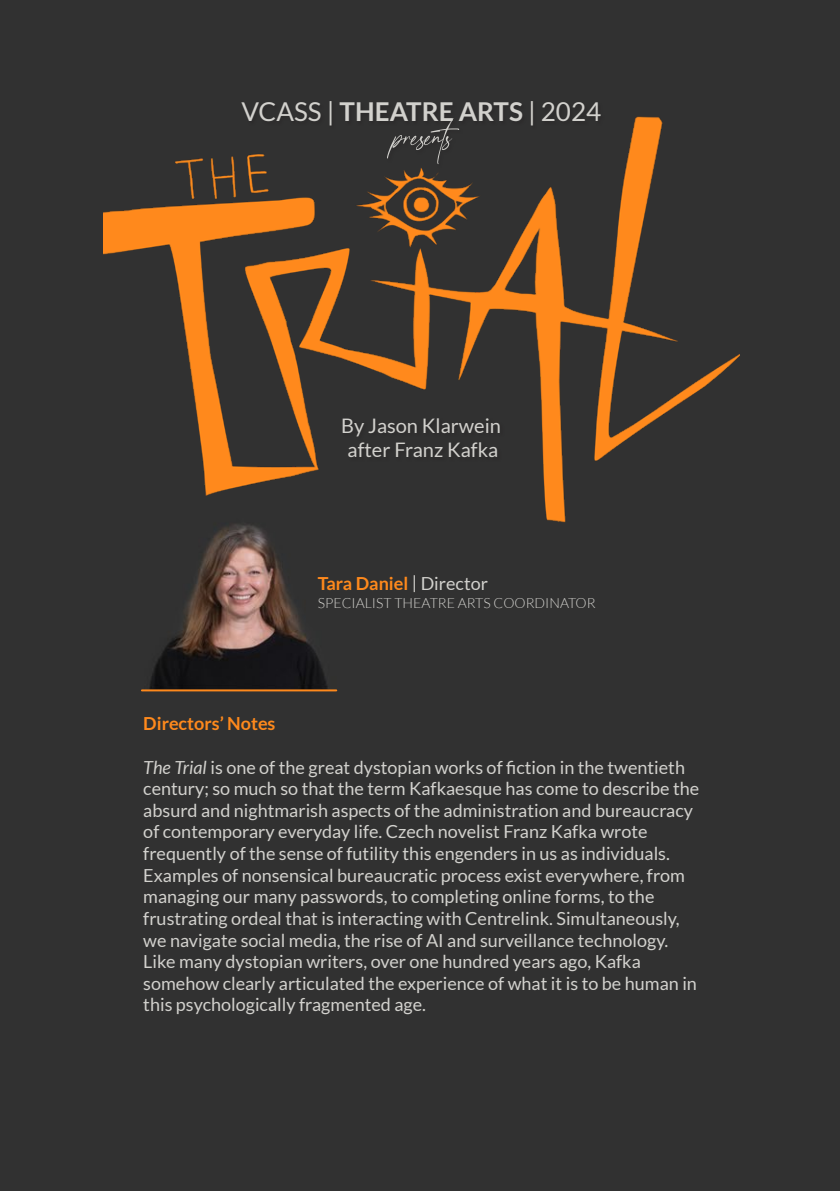
<style>
.page{position:relative;width:840px;height:1191px;background:#fff}
.page>*{position:absolute;margin:0;border:0;box-sizing:border-box;transform-origin:0 0}
.t1{font:56px "Anamortee";color:#d2d1cd}
.t2{font:26px "Lato";color:#d2d1cd}
.t3{font:20px "Lato";color:#d2d1cd}
.t4{font:18px/21.6px "Lato";color:#d2d1cd}
.t5{font:700 18px "Lato";color:#fe891c}
.t6{font:300 14px "Lato";color:#d2d1cd}
.s1{font-weight:700}
.s2{font-weight:400;color:#d2d1cd}
.s3{font-style:italic}
</style>
<div class="page">
<div style="left:0;top:0;width:839px;height:1190px;background:#313131"></div>
<hr style="left:142px;top:689px;width:194px;height:2px;background:#fe891c">
<img style="left:103px;top:80px;width:636px;height:480px">
<p class="t2" style="left:241px;top:97px;width:361px">VCASS | <span class="s1">THEATRE ARTS</span> | 2024</p>
<p class="t1" style="left:392px;top:112px;width:59px">presents</p>
<p class="t3" style="left:341px;top:415px;width:161px">By Jason Klarwein</p>
<p class="t3" style="left:347px;top:439px;width:152px">after Franz Kafka</p>
<p class="t5" style="left:317px;top:573px;width:171px">Tara Daniel <span class="s2">| Director</span></p>
<p class="t6" style="left:317px;top:595px;width:279px">SPECIALIST THEATRE ARTS COORDINATOR</p>
<p class="t5" style="left:143px;top:713px;width:134px">Directors’ Notes</p>
<p class="t4" style="left:143px;top:756px;width:557px"><span class="s3">The Trial</span> is one of the great dystopian works of fiction in the twentieth century; so much so that the term Kafkaesque has come to describe the absurd and nightmarish aspects of the administration and bureaucracy of contemporary everyday life. Czech novelist Franz Kafka wrote frequently of the sense of futility this engenders in us as individuals.<br>Examples of nonsensical bureaucratic process exist everywhere, from managing our many passwords, to completing online forms, to the frustrating ordeal that is interacting with Centrelink. Simultaneously, we navigate social media, the rise of AI and surveillance technology.<br>Like many dystopian writers, over one hundred years ago, Kafka somehow clearly articulated the experience of what it is to be human in this psychologically fragmented age.</p>
</div>
